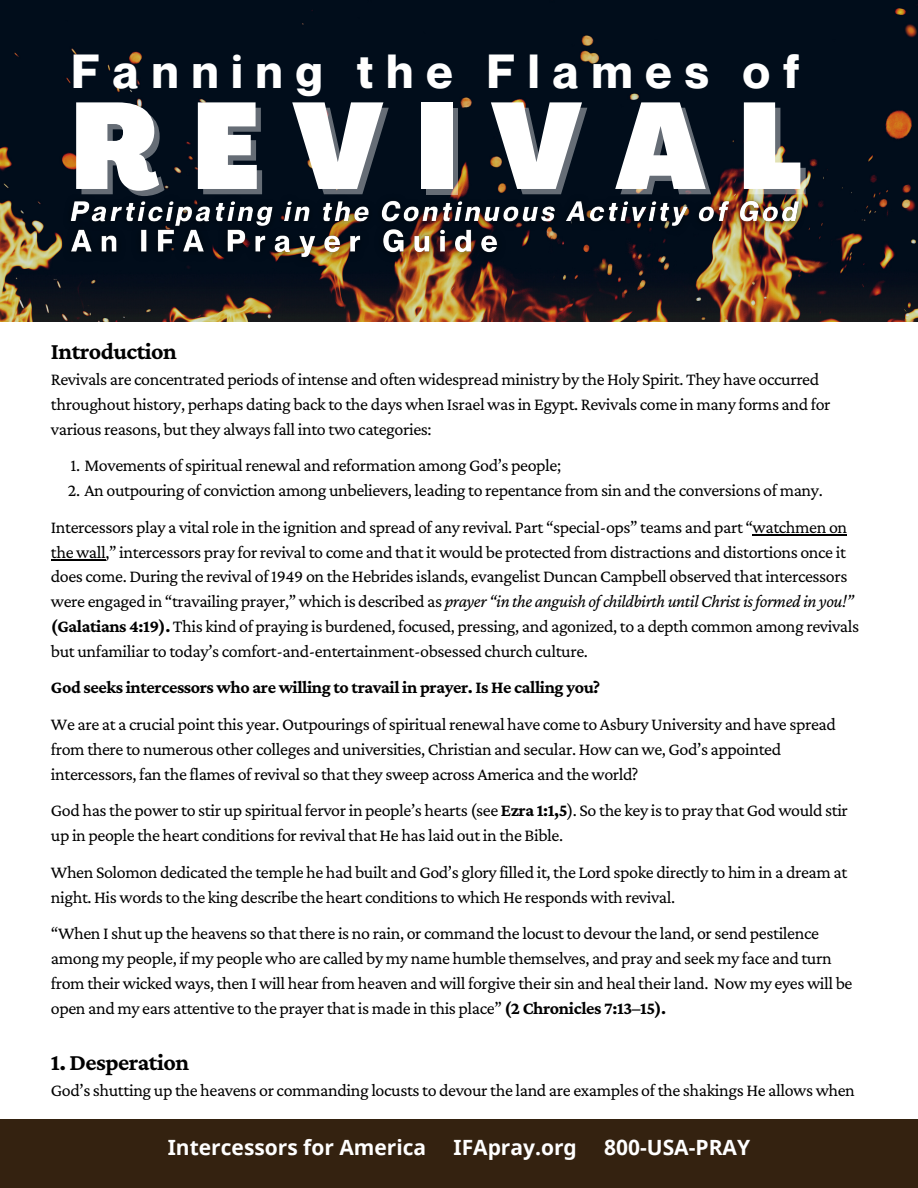
<style>
.page{position:relative;width:918px;height:1188px;background:#fff}
.page>*{position:absolute;margin:0;border:0;box-sizing:border-box;transform-origin:0 0}
.t1{font:900 condensed 120.3px "Agrandir";letter-spacing:.275em;color:#fff}
.t2{font:700 46.8px "Neue Montreal";letter-spacing:.28em;color:#fff}
.t3{font:700 24px "Crimson Pro";letter-spacing:-.025em;color:#000}
.t4{font:700 21px "Noto Sans";color:#fff}
.t5{font:18px/24.8px "Crimson Pro";letter-spacing:-.025em;color:#000}
.t6{font:700 18px "Crimson Pro";letter-spacing:-.025em;color:#000}
.s1{font-style:italic}
.s2{font-weight:700}
</style>
<div class="page">
<img style="left:0;top:0;width:918px;height:321px">
<hr style="left:753px;top:534px;width:94px;height:2px;background:#000">
<hr style="left:51px;top:559px;width:55px;height:2px;background:#000">
<div style="left:0;top:1119px;width:918px;height:69px;background:#342210"></div>
<img style="left:57px;top:211px;width:462px;height:64px">
<img style="left:58px;top:183px;width:756px;height:59px">
<h2 class="t2" style="left:71px;top:42px;width:730px">Fanning the Flames of</h2>
<h1 class="t1" style="left:71px;top:99px;width:733px">REVIVAL</h1>
<h3 class="t3" style="left:51px;top:337px;width:128px">Introduction</h3>
<p class="t5" style="left:51px;top:367px;width:781px">Revivals are concentrated periods of intense and often widespread ministry by the Holy Spirit. They have occurred throughout history, perhaps dating back to the days when Israel was in Egypt. Revivals come in many forms and for various reasons, but they always fall into two categories:</p>
<p class="t5" style="left:70px;top:453px;width:492px">1. Movements of spiritual renewal and reformation among God’s people;</p>
<p class="t5" style="left:68px;top:478px;width:757px">2. An outpouring of conviction among unbelievers, leading to repentance from sin and the conversions of many.</p>
<p class="t5" style="left:51px;top:514px;width:810px">Intercessors play a vital role in the ignition and spread of any revival. Part “special-ops” teams and part “watchmen on the wall,” intercessors pray for revival to come and that it would be protected from distractions and distortions once it does come. During the revival of 1949 on the Hebrides islands, evangelist Duncan Campbell observed that intercessors were engaged in “travailing prayer,” which is described as <span class="s1">prayer “in the anguish ofchildbirth until Christ isformed in you!” </span><span class="s2">(Galatians 4:19).</span> This kind of praying is burdened, focused, pressing, and agonized, to a depth common among revivals but unfamiliar to today’s comfort-and-entertainment-obsessed church culture.</p>
<p class="t6" style="left:51px;top:677px;width:551px">God seeks intercessors who are willing to travail in prayer. Is He calling you?</p>
<p class="t5" style="left:51px;top:712px;width:787px">We are at a crucial point this year. Outpourings of spiritual renewal have come to Asbury University and have spread from there to numerous other colleges and universities, Christian and secular. How can we, God’s appointed intercessors, fan the flames of revival so that they sweep across America and the world?</p>
<p class="t5" style="left:51px;top:798px;width:799px">God has the power to stir up spiritual fervor in people’s hearts (see <span class="s2">Ezra 1:1,5</span>). So the key is to pray that God would stir up in people the heart conditions for revival that He has laid out in the Bible.</p>
<p class="t5" style="left:51px;top:859px;width:798px">When Solomon dedicated the temple he had built and God’s glory filled it, the Lord spoke directly to him in a dream at night. His words to the king describe the heart conditions to which He responds with revival.</p>
<p class="t5" style="left:51px;top:921px;width:803px">“When I shut up the heavens so that there is no rain, or command the locust to devour the land, or send pestilence among my people, if my people who are called by my name humble themselves, and pray and seek my face and turn from their wicked ways, then I will hear from heaven and will forgive their sin and heal their land. Now my eyes will be open and my ears attentive to the prayer that is made in this place” <span class="s2">(2 Chronicles 7:13–15).</span></p>
<h3 class="t3" style="left:51px;top:1048px;width:140px">1. Desperation</h3>
<p class="t5" style="left:51px;top:1078px;width:806px">God’s shutting up the heavens or commanding locusts to devour the land are examples of the shakings He allows when</p>
<p class="t4" style="left:168px;top:1133px;width:260px">Intercessors for America</p>
<p class="t4" style="left:454px;top:1133px;width:125px">IFApray.org</p>
<p class="t4" style="left:604px;top:1133px;width:148px">800-USA-PRAY</p>
</div>
